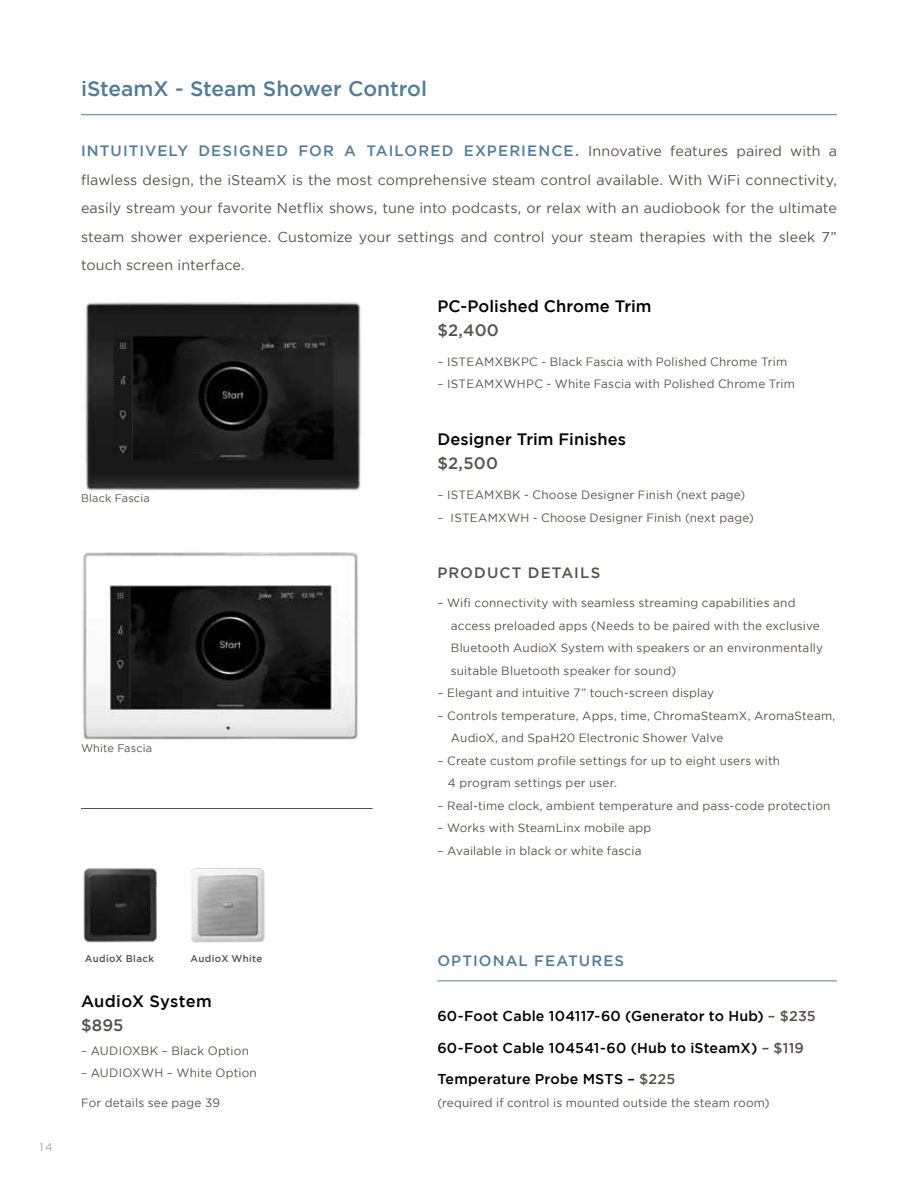
<style>
.page{position:relative;width:918px;height:1188px;background:#fff}
.page>*{position:absolute;margin:0;border:0;box-sizing:border-box;transform-origin:0 0}
.t1{font:500 21px "Gotham";color:#527d97}
.t2{font:500 16.5px "Gotham";letter-spacing:.005em;color:#000}
.t3{font:500 16.5px "Gotham";letter-spacing:.01em;color:#58514d}
.t4{font:500 15px "Gotham";letter-spacing:.075em;color:#527d97}
.t5{font:500 15px "Gotham";letter-spacing:.075em;color:#58514d}
.t6{font:14.25px/28.5px "Gotham";letter-spacing:.01em;color:#58514d;text-align:justify}
.t7{font:500 14.25px "Gotham";letter-spacing:.015em;color:#000}
.t8{font:12px/22.5px "Gotham";letter-spacing:.015em;color:#58514d}
.t9{font:11.25px "Gotham";color:#aca6a3}
.t10{font:10.95px "Gotham";letter-spacing:.015em;color:#58514d}
.t11{font:500 9.75px "Gotham";letter-spacing:.035em;color:#58514d}
.s1{font-weight:400;font-size:14.25px;color:#58514d}
.s2{color:#58514d}
</style>
<div class="page">
<hr style="left:81px;top:114px;width:756px;height:1px;background:#527d97">
<img style="left:82px;top:552px;width:277px;height:188px">
<img style="left:85px;top:302px;width:276px;height:189px">
<hr style="left:437px;top:981px;width:400px;height:1px;background:#527d97">
<hr style="left:81px;top:808px;width:292px;height:1px;background:#58514d">
<img style="left:83px;top:868px;width:74px;height:75px">
<img style="left:190px;top:868px;width:75px;height:75px">
<h1 class="t1" style="left:81px;top:77px;width:348px">iSteamX - Steam Shower Control</h1>
<p class="t4" style="left:81px;top:142px;width:758px">INTUITIVELY DESIGNED FOR A TAILORED EXPERIENCE. <span class="s1">Innovative features paired with a</span></p>
<p class="t6" style="left:81px;top:165px;width:758px">flawless design, the iSteamX is the most comprehensive steam control available. With WiFi connectivity, easily stream your favorite Netflix shows, tune into podcasts, or relax with an audiobook for the ultimate steam shower experience. Customize your settings and control your steam therapies with the sleek 7” touch screen interface.</p>
<h2 class="t2" style="left:437px;top:297px;width:216px">PC-Polished Chrome Trim</h2>
<h2 class="t3" style="left:437px;top:321px;width:63px">$2,400</h2>
<p class="t8" style="left:437px;top:350px;width:351px">– ISTEAMXBKPC - Black Fascia with Polished Chrome Trim</p>
<p class="t8" style="left:437px;top:373px;width:359px">– ISTEAMXWHPC - White Fascia with Polished Chrome Trim</p>
<p class="t10" style="left:81px;top:493px;width:70px">Black Fascia</p>
<p class="t10" style="left:81px;top:742px;width:73px">White Fascia</p>
<h2 class="t2" style="left:437px;top:430px;width:190px">Designer Trim Finishes</h2>
<h2 class="t3" style="left:437px;top:454px;width:62px">$2,500</h2>
<p class="t8" style="left:437px;top:483px;width:310px">– ISTEAMXBK - Choose Designer Finish (next page)</p>
<p class="t8" style="left:437px;top:506px;width:318px">– ISTEAMXWH - Choose Designer Finish (next page)</p>
<p class="t5" style="left:437px;top:564px;width:165px">PRODUCT DETAILS</p>
<p class="t8" style="left:451px;top:592px;width:374px;text-indent:-14px">– Wifi connectivity with seamless streaming capabilities and access preloaded apps (Needs to be paired with the exclusive Bluetooth AudioX System with speakers or an environmentally suitable Bluetooth speaker for sound)</p>
<p class="t8" style="left:437px;top:682px;width:278px">– Elegant and intuitive 7” touch-screen display</p>
<p class="t8" style="left:451px;top:704px;width:386px;text-indent:-14px">– Controls temperature, Apps, time, ChromaSteamX, AromaSteam,<br>AudioX, and SpaH20 Electronic Shower Valve</p>
<p class="t8" style="left:448px;top:749px;width:334px;text-indent:-11px">– Create custom profile settings for up to eight users with<br>4 program settings per user.</p>
<p class="t8" style="left:437px;top:794px;width:394px">– Real-time clock, ambient temperature and pass-code protection</p>
<p class="t8" style="left:437px;top:817px;width:215px">– Works with SteamLinx mobile app</p>
<p class="t8" style="left:437px;top:839px;width:206px">– Available in black or white fascia</p>
<p class="t9" style="left:39px;top:1141px;width:15px">14</p>
<p class="t11" style="left:85px;top:953px;width:71px">AudioX Black</p>
<p class="t11" style="left:191px;top:953px;width:73px">AudioX White</p>
<h2 class="t2" style="left:81px;top:992px;width:132px">AudioX System</h2>
<h2 class="t3" style="left:81px;top:1016px;width:44px">$895</h2>
<p class="t8" style="left:81px;top:1039px;width:169px">– AUDIOXBK – Black Option</p>
<p class="t8" style="left:81px;top:1062px;width:177px">– AUDIOXWH – White Option</p>
<p class="t8" style="left:81px;top:1091px;width:141px">For details see page 39</p>
<p class="t4" style="left:437px;top:952px;width:188px">OPTIONAL FEATURES</p>
<p class="t7" style="left:437px;top:1008px;width:380px">60-Foot Cable 104117-60 (Generator to Hub) <span class="s2">– $235</span></p>
<p class="t7" style="left:437px;top:1040px;width:368px">60-Foot Cable 104541-60 (Hub to iSteamX) <span class="s2">– $119</span></p>
<p class="t7" style="left:437px;top:1071px;width:239px">Temperature Probe MSTS – <span class="s2">$225</span></p>
<p class="t8" style="left:437px;top:1091px;width:334px">(required if control is mounted outside the steam room)</p>
</div>
